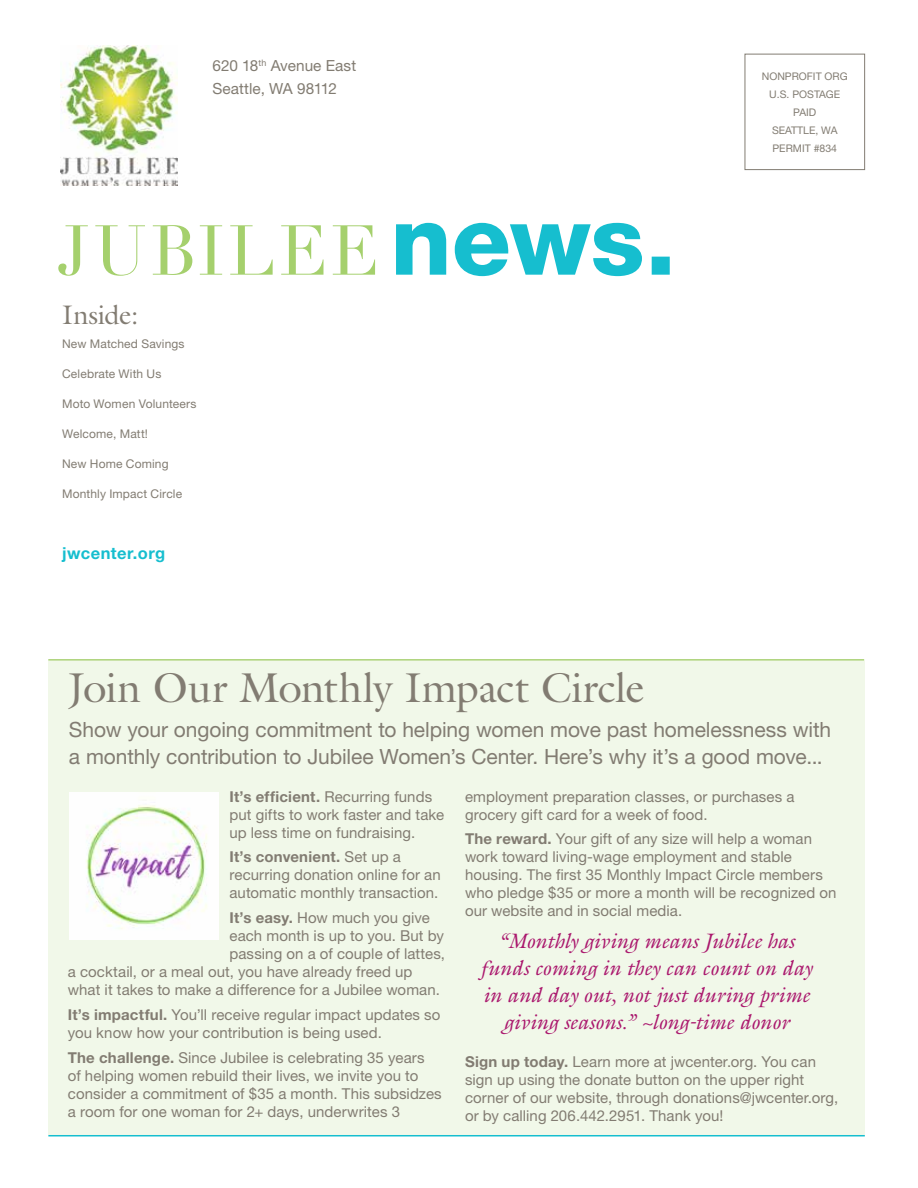
<style>
.page{position:relative;width:918px;height:1188px;background:#fff}
.page>*{position:absolute;margin:0;border:0;box-sizing:border-box;transform-origin:0 0}
.t1{font:42px "Galliard Std";letter-spacing:-.01em;color:#827c72}
.t2{font:27px "Galliard Std";letter-spacing:-.005em;color:#827c72}
.t3{font:21px/27px "Helvetica Neue LT Std";letter-spacing:-.005em;color:#827c72}
.t4{font:italic 21px/27px "Galliard Std";letter-spacing:-.005em;color:#aa176d;text-align:center}
.t5{font:700 16.5px "Helvetica Neue LT Std";letter-spacing:.03em;color:#16becf}
.t6{font:15.3px/22.6px "Helvetica Neue LT Std";color:#827c72}
.t7{font:15px/18px "Helvetica Neue LT Std";letter-spacing:.005em;color:#827c72}
.t8{font:12px "Helvetica Neue LT Std";letter-spacing:.015em;color:#827c72}
.t9{font:10.5px/18px "Helvetica Neue LT Std";color:#827c72;text-align:center}
.s1{font-weight:700}
</style>
<div class="page">
<div style="left:48px;top:660px;width:817px;height:475px;background:#f1f8e9"></div>
<div style="left:745px;top:54px;width:120px;height:116px;border:1px solid #827c72"></div>
<img style="left:60px;top:45px;width:117px;height:141px">
<svg style="left:396px;top:223px;width:274px;height:53px"></svg>
<svg style="left:58px;top:225px;width:317px;height:51px"></svg>
<hr style="left:48px;top:1135px;width:817px;height:1px;background:#16becf">
<hr style="left:48px;top:660px;width:816px;height:1px;background:#8bc043">
<img style="left:69px;top:793px;width:149px;height:147px">
<p class="t6" style="left:212px;top:54px;width:145px">620 18<sup>th</sup> Avenue East<br>Seattle, WA 98112</p>
<h2 class="t2" style="left:62px;top:298px;width:78px">Inside:</h2>
<p class="t8" style="left:62px;top:337px;width:124px">New Matched Savings</p>
<p class="t8" style="left:62px;top:367px;width:101px">Celebrate With Us</p>
<p class="t8" style="left:62px;top:397px;width:136px">Moto Women Volunteers</p>
<p class="t8" style="left:62px;top:427px;width:87px">Welcome, Matt!</p>
<p class="t8" style="left:62px;top:457px;width:108px">New Home Coming</p>
<p class="t8" style="left:62px;top:487px;width:122px">Monthly Impact Circle</p>
<p class="t5" style="left:62px;top:543px;width:105px">jwcenter.org</p>
<p class="t9" style="left:762px;top:68px;width:87px">NONPROFIT ORG<br>U.S. POSTAGE<br>PAID<br>SEATTLE, WA<br>PERMIT #834</p>
<h1 class="t1" style="left:68px;top:661px;width:579px">Join Our Monthly Impact Circle</h1>
<h3 class="t3" style="left:69px;top:716px;width:764px">Show your ongoing commitment to helping women move past homelessness with a monthly contribution to Jubilee Women’s Center. Here’s why it’s a good move...</h3>
<p class="t7" style="left:230px;top:787px;width:216px"><span class="s1">It’s efficient.</span> Recurring funds put gifts to work faster and take up less time on fundraising.</p>
<p class="t7" style="left:230px;top:848px;width:213px"><span class="s1">It’s convenient.</span> Set up a recurring donation online for an automatic monthly transaction.</p>
<p class="t7" style="left:230px;top:909px;width:202px"><span class="s1">It’s easy.</span> How much you give</p>
<p class="t7" style="left:230px;top:927px;width:216px">each month is up to you. But by</p>
<p class="t7" style="left:230px;top:945px;width:217px">passing on a of couple of lattes,</p>
<p class="t7" style="left:68px;top:963px;width:346px">a cocktail, or a meal out, you have already freed up</p>
<p class="t7" style="left:68px;top:981px;width:374px">what it takes to make a difference for a Jubilee woman.</p>
<p class="t7" style="left:68px;top:1005px;width:374px"><span class="s1">It’s impactful.</span> You’ll receive regular impact updates so you know how your contribution is being used.</p>
<p class="t7" style="left:68px;top:1048px;width:375px"><span class="s1">The challenge.</span> Since Jubilee is celebrating 35 years<br>of helping women rebuild their lives, we invite you to consider a commitment of $35 a month. This subsidzes a room for one woman for 2+ days, underwrites 3</p>
<p class="t7" style="left:465px;top:787px;width:331px">employment preparation classes, or purchases a grocery gift card for a week of food.</p>
<p class="t7" style="left:465px;top:830px;width:373px"><span class="s1">The reward.</span> Your gift of any size will help a woman work toward living-wage employment and stable housing. The first 35 Monthly Impact Circle members who pledge $35 or more a month will be recognized on our website and in social media.</p>
<h3 class="t4" style="left:481px;top:927px;width:333px">“Monthly giving means Jubilee has funds coming in they can count on day in and day out, not just during prime giving seasons.” ~long-time donor</h3>
<p class="t7" style="left:465px;top:1053px;width:375px"><span class="s1">Sign up today.</span> Learn more at jwcenter.org. You can sign up using the donate button on the upper right corner of our website, through donations@jwcenter.org, or by calling 206.442.2951. Thank you!</p>
</div>
